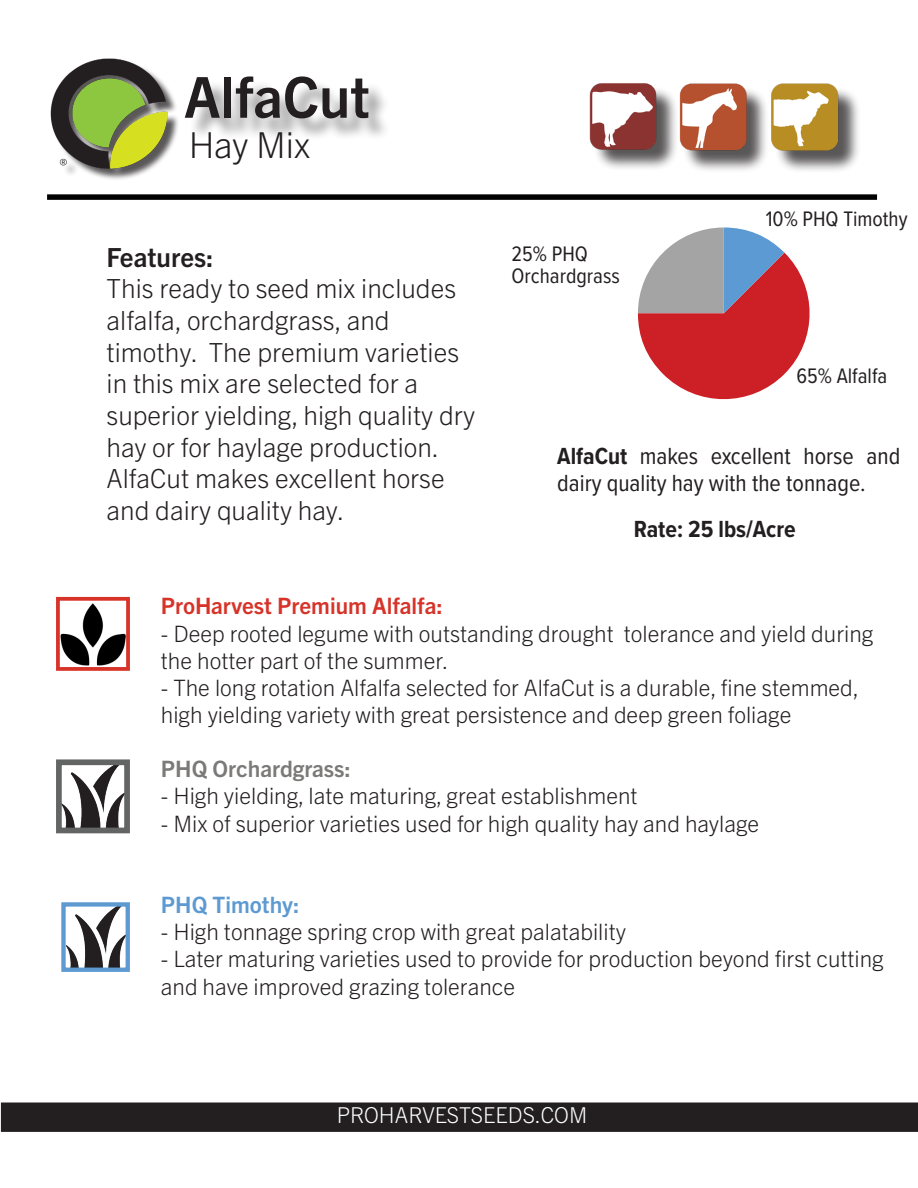
<style>
.page{position:relative;width:918px;height:1188px;background:#fff}
.page>*{position:absolute;margin:0;border:0;box-sizing:border-box;transform-origin:0 0}
.t1{font:700 56.55px "Trade Gothic Next LT Pro";color:#231f20}
.t2{font:300 35.85px "Trade Gothic Next LT Pro";letter-spacing:-.005em;color:#231f20}
.t3{font:300 26.4px/31.7px "Trade Gothic Next LT Pro";color:#231f20}
.t4{font:700 26.4px "Trade Gothic Next LT Pro";color:#231f20}
.t5{font:24.15px/26.5px "Proxima Nova Cond";color:#231f20}
.t6{font:700 24.15px "Proxima Nova Cond";color:#231f20}
.t7{font:300 22.65px/27.2px "Trade Gothic Next LT Pro";color:#231f20}
.t8{font:700 22.65px "Trade Gothic Next LT Pro";color:#d73329}
.t9{font:700 22.65px "Trade Gothic Next LT Pro";color:#7b7a79}
.t10{font:700 22.65px "Trade Gothic Next LT Pro";color:#5d9ad2}
.t11{font:300 21.9px "Trade Gothic Next LT Pro";color:#fff}
.t12{font:21.75px/21.3px "Proxima Nova Cond";color:#231f20}
.s1{font-weight:700}
</style>
<div class="page">
<img style="left:50px;top:58px;width:128px;height:121px">
<div style="left:1px;top:1103px;width:917px;height:29px;background:#231f20"></div>
<svg style="left:638px;top:227px;width:172px;height:173px"></svg>
<div style="left:593px;top:86px;width:85px;height:86px;background:#231f20;opacity:.75"></div>
<img style="left:589px;top:83px;width:73px;height:72px">
<div style="left:683px;top:86px;width:86px;height:87px;background:#231f20;opacity:.75"></div>
<img style="left:673px;top:83px;width:79px;height:74px">
<div style="left:775px;top:86px;width:86px;height:87px;background:#231f20;opacity:.75"></div>
<img style="left:766px;top:83px;width:79px;height:74px">
<div style="left:188px;top:80px;width:203px;height:61px;background:#231f20;opacity:.45"></div>
<img style="left:63px;top:766px;width:60px;height:60px">
<div style="left:56px;top:759px;width:74px;height:74px;border:6px solid #636464"></div>
<img style="left:66px;top:907px;width:59px;height:60px">
<div style="left:61px;top:902px;width:69px;height:70px;border:4px solid #5d9ad2"></div>
<img style="left:61px;top:603px;width:64px;height:62px">
<div style="left:56px;top:597px;width:74px;height:74px;border:4px solid #d73329"></div>
<div style="left:47px;top:194px;width:830px;height:6px;background:#000001"></div>
<p class="t1" style="left:184px;top:58px;width:187px">AlfaCut</p>
<p class="t2" style="left:189px;top:120px;width:123px">Hay Mix</p>
<p class="t4" style="left:107px;top:239px;width:109px">Features:</p>
<p class="t3" style="left:107px;top:271px;width:370px">This ready to seed mix includes alfalfa, orchardgrass, and timothy. The premium varieties in this mix are selected for a superior yielding, high quality dry hay or for haylage production.<br>AlfaCut makes excellent horse and dairy quality hay.</p>
<p class="t12" style="left:512px;top:243px;width:110px">25% PHQ<br>Orchardgrass</p>
<p class="t12" style="left:766px;top:208px;width:143px">10% PHQ Timothy</p>
<p class="t12" style="left:797px;top:364px;width:92px">65% Alfalfa</p>
<p class="t5" style="left:557px;top:442px;width:344px"><span class="s1">AlfaCut</span> makes excellent horse and dairy quality hay with the tonnage.</p>
<p class="t6" style="left:634px;top:512px;width:164px">Rate: 25 lbs/Acre</p>
<p class="t8" style="left:161px;top:590px;width:283px">ProHarvest Premium Alfalfa:</p>
<p class="t7" style="left:161px;top:618px;width:714px">- Deep rooted legume with outstanding drought tolerance and yield during the hotter part of the summer.</p>
<p class="t7" style="left:161px;top:673px;width:700px">- The long rotation Alfalfa selected for AlfaCut is a durable, fine stemmed, high yielding variety with great persistence and deep green foliage</p>
<p class="t9" style="left:161px;top:753px;width:191px">PHQ Orchardgrass:</p>
<p class="t7" style="left:161px;top:781px;width:478px">- High yielding, late maturing, great establishment</p>
<p class="t7" style="left:161px;top:808px;width:600px">- Mix of superior varieties used for high quality hay and haylage</p>
<p class="t10" style="left:161px;top:889px;width:140px">PHQ Timothy:</p>
<p class="t7" style="left:161px;top:917px;width:467px">- High tonnage spring crop with great palatability</p>
<p class="t7" style="left:161px;top:944px;width:724px">- Later maturing varieties used to provide for production beyond first cutting and have improved grazing tolerance</p>
<p class="t11" style="left:337px;top:1100px;width:252px">PROHARVESTSEEDS.COM</p>
</div>
